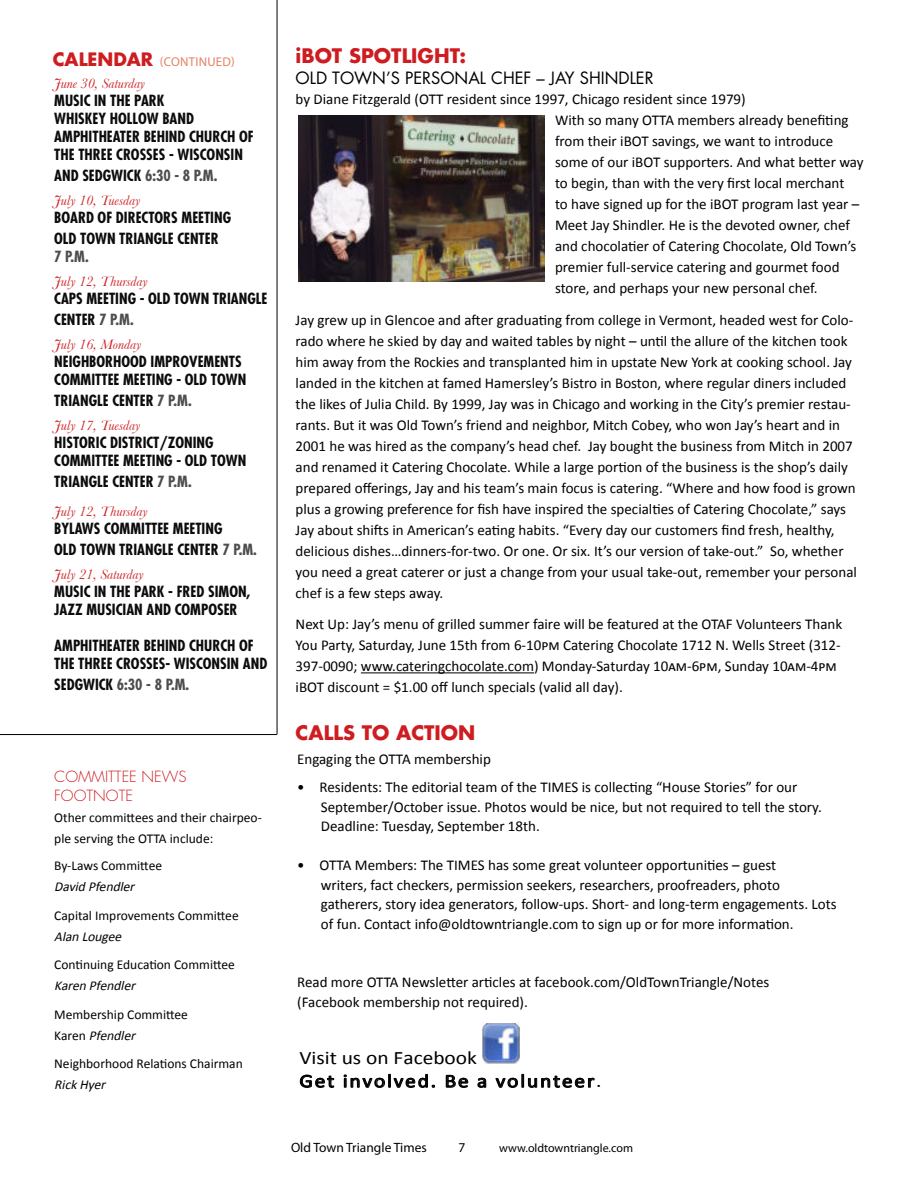
<style>
.page{position:relative;width:918px;height:1188px;background:#fff}
.page>*{position:absolute;margin:0;border:0;box-sizing:border-box;transform-origin:0 0}
.t1{font:700 19.5px "Futura Std";color:#ce1d21}
.t2{font:italic 19.05px/22.8px "Calibri";color:#000;scale:1.13 1}
.t3{font:19.05px/22.8px "Calibri";letter-spacing:.08em;color:#000;scale:1.13 1}
.t4{font:16.5px "Futura Std";color:#000}
.t5{font:15px/21px "Calibri";color:#000}
.t6{font:700 condensed 15px/18px "Futura Std";color:#0c0c0c}
.t7{font:700 condensed 15px "Futura Std";color:#4d4d4d}
.t8{font:300 15px/19.5px "Futura Std";color:#ce1d21}
.t9{font:italic 14.25px "Baskerville";color:#ce1d21}
.t10{font:13.5px/21px "Calibri";color:#000}
.t11{font:italic 13.5px "Calibri";color:#000}
.t12{font:13.5px "Myriad Pro";color:#000}
.t13{font:12.75px "Myriad Pro";letter-spacing:.02em;color:#e48163}
.t14{font:12px "Myriad Pro";color:#000}
.s1{font-family:"Futura Std";font-weight:700;font-size:18px;color:#ce1d21}
.s2{color:#4d4d4d}
.s3{color:#0c0c0c}
.s4{font-style:italic}
.s5{font-style:normal}
.s6{font-style:normal;color:#00f}
</style>
<div class="page">
<hr style="left:361px;top:672px;width:173px;height:1px;background:#000">
<img style="left:298px;top:115px;width:246px;height:167px">
<img style="left:482px;top:1023px;width:38px;height:41px">
<svg style="left:300px;top:1075px;width:34px;height:13px"></svg>
<svg style="left:344px;top:1074px;width:91px;height:14px"></svg>
<svg style="left:446px;top:1075px;width:22px;height:13px"></svg>
<svg style="left:477px;top:1078px;width:9px;height:10px"></svg>
<svg style="left:496px;top:1074px;width:99px;height:14px"></svg>
<hr style="left:0;top:734px;width:277px;height:1px;background:#000">
<hr style="left:277px;top:0;width:1px;height:734px;background:#000">
<p class="t13" style="left:53px;top:54px;width:184px"><span class="s1">CALENDAR</span> (CONTINUED)</p>
<p class="t9" style="left:54px;top:75px;width:92px">June 30, Saturday</p>
<p class="t6" style="left:54px;top:92px;width:201px">MUSIC IN THE PARK<br>WHISKEY HOLLOW BAND<br>AMPHITHEATER BEHIND CHURCH OF<br>THE THREE CROSSES - WISCONSIN</p>
<p class="t6" style="left:54px;top:167px;width:165px">AND SEDGWICK <span class="s2">6:30 - 8 P.M.</span></p>
<p class="t9" style="left:54px;top:192px;width:88px">July 10, Tuesday</p>
<p class="t6" style="left:54px;top:207px;width:178px;line-height:21px">BOARD OF DIRECTORS MEETING<br>OLD TOWN TRIANGLE CENTER</p>
<p class="t7" style="left:54px;top:248px;width:36px">7 P.M.</p>
<p class="t9" style="left:54px;top:273px;width:95px">July 12, Thursday</p>
<p class="t6" style="left:54px;top:288px;width:215px;line-height:21px">CAPS MEETING - OLD TOWN TRIANGLE<br>CENTER <span class="s2">7 P.M.</span></p>
<p class="t9" style="left:54px;top:336px;width:89px">July 16, Monday</p>
<p class="t6" style="left:54px;top:353px;width:194px">NEIGHBORHOOD IMPROVEMENTS<br>COMMITTEE MEETING - OLD TOWN</p>
<p class="t6" style="left:54px;top:392px;width:139px">TRIANGLE CENTER <span class="s2">7 P.M.</span></p>
<p class="t9" style="left:54px;top:417px;width:88px">July 17, Tuesday</p>
<p class="t6" style="left:54px;top:434px;width:194px">HISTORIC DISTRICT/ZONING<br>COMMITTEE MEETING - OLD TOWN</p>
<p class="t6" style="left:54px;top:473px;width:139px">TRIANGLE CENTER <span class="s2">7 P.M.</span></p>
<p class="t9" style="left:54px;top:503px;width:95px">July 12, Thursday</p>
<p class="t6" style="left:54px;top:518px;width:204px;line-height:21px">BYLAWS COMMITTEE MEETING<br>OLD TOWN TRIANGLE CENTER <span class="s2">7 P.M.</span></p>
<p class="t9" style="left:54px;top:566px;width:91px">July 21, Saturday</p>
<p class="t6" style="left:54px;top:583px;width:198px">MUSIC IN THE PARK - FRED SIMON,<br>JAZZ MUSICIAN AND COMPOSER</p>
<p class="t6" style="left:54px;top:637px;width:215px">AMPHITHEATER BEHIND CHURCH OF<br>THE THREE CROSSES- WISCONSIN AND</p>
<p class="t7" style="left:54px;top:676px;width:137px"><span class="s3">SEDGWICK</span> 6:30 - 8 P.M.</p>
<p class="t8" style="left:54px;top:767px;width:134px">COMMITTEE NEWS<br>FOOTNOTE</p>
<p class="t10" style="left:54px;top:807px;width:209px">Other committees and their chairpeo&shy;ple serving the OTTA include:</p>
<p class="t10" style="left:54px;top:855px;width:109px">By-Laws Committee</p>
<p class="t11" style="left:54px;top:879px;width:85px">David Pfendler</p>
<p class="t10" style="left:54px;top:904px;width:186px">Capital Improvements Committee</p>
<p class="t11" style="left:54px;top:928px;width:72px">Alan Lougee</p>
<p class="t10" style="left:54px;top:954px;width:182px">Continuing Education Committee</p>
<p class="t11" style="left:54px;top:978px;width:86px">Karen Pfendler</p>
<p class="t10" style="left:54px;top:1003px;width:135px">Membership Committee<br>K a re n <span class="s4">Pfendler</span></p>
<p class="t10" style="left:54px;top:1053px;width:190px">Neighborhood Relations Chairman</p>
<p class="t11" style="left:54px;top:1077px;width:56px">Rick Hyer</p>
<h1 class="t1" style="left:296px;top:43px;width:172px">iBOT SPOTLIGHT:</h1>
<p class="t4" style="left:296px;top:68px;width:360px">OLD TOWN’S PERSONAL CHEF – JAY SHINDLER</p>
<p class="t5" style="left:555px;top:88px;width:310px;text-indent:-259px">by Diane Fitzgerald (OTT resident since 1997, Chicago resident since 1979)<br>With so many OTTA members already benefiting from their iBOT savings, we want to introduce some of our iBOT supporters. And what better way to begin, than with the very first local merchant<br>to have signed up for the iBOT program last year – Meet Jay Shindler. He is the devoted owner, chef and chocolatier of Catering Chocolate, Old Town’s premier full-service catering and gourmet food store, and perhaps your new personal chef.</p>
<p class="t5" style="left:296px;top:309px;width:563px">Jay grew up in Glencoe and after graduating from college in Vermont, headed west for Colo&shy;rado where he skied by day and waited tables by night – until the allure of the kitchen took him away from the Rockies and transplanted him in upstate New York at cooking school. Jay landed in the kitchen at famed Hamersley’s Bistro in Boston, where regular diners included the likes of Julia Child. By 1999, Jay was in Chicago and working in the City’s premier restau&shy;rants. But it was Old Town’s friend and neighbor, Mitch Cobey, who won Jay’s heart and in 2001 he was hired as the company’s head chef. Jay bought the business from Mitch in 2007 and renamed it Catering Chocolate. While a large portion of the business is the shop’s daily prepared offerings, Jay and his team’s main focus is catering. “Where and how food is grown plus a growing preference for fish have inspired the specialties of Catering Chocolate,” says Jay about shifts in American’s eating habits. “Every day our customers find fresh, healthy, delicious dishes…dinners-for-two. Or one. Or six. It’s our version of take-out.” So, whether you need a great caterer or just a change from your usual take-out, remember your personal chef is a few steps away.</p>
<p class="t5" style="left:296px;top:613px;width:548px">Next Up: Jay’s menu of grilled summer faire will be featured at the OTAF Volunteers Thank You Party, Saturday, June 15th from 6-10pm Catering Chocolate 1712 N. Wells Street (312- 397-0090; www.cateringchocolate.com) Monday-Saturday 10am-6pm, Sunday 10am-4pm iBOT discount = $1.00 off lunch specials (valid all day).</p>
<h1 class="t1" style="left:296px;top:719px;width:181px">CALLS TO ACTION</h1>
<p class="t5" style="left:297px;top:748px;width:195px">Engaging the OTTA membership</p>
<p class="t5" style="left:321px;top:777px;width:503px;line-height:19.5px;text-indent:-24px">• Residents: The editorial team of the TIMES is collecting “House Stories” for our<br>September/October issue. Photos would be nice, but not required to tell the story.<br>Deadline: Tuesday, September 18th.</p>
<p class="t5" style="left:321px;top:855px;width:517px;line-height:19.5px;text-indent:-24px">• OTTA Members: The TIMES has some great volunteer opportunities – guest<br>writers, fact checkers, permission seekers, researchers, proofreaders, photo gatherers, story idea generators, follow-ups. Short- and long-term engagements. Lots of fun. Contact info@oldtowntriangle.com to sign up or for more information.</p>
<p class="t5" style="left:297px;top:972px;width:474px;line-height:19.5px">Read more OTTA Newsletter articles at facebook.com/OldTownTriangle/Notes (Facebook membership not required).</p>
<p class="t2" style="left:299px;top:974px;width:386px">OLD TOWN TRIANGLE ASSOCIATION <span class="s5">T I M E S </span><span class="s6">www.oldtowntriangle.com</span></p>
<p class="t3" style="left:299px;top:1046px;width:269px">Visit us on Facebook<br>Get involved. Be a volunteer.</p>
<p class="t12" style="left:291px;top:1139px;width:137px">Old Town Triangle Times</p>
<p class="t12" style="left:459px;top:1139px;width:8px">7</p>
<p class="t14" style="left:499px;top:1141px;width:135px">www.oldtowntriangle.com</p>
</div>
